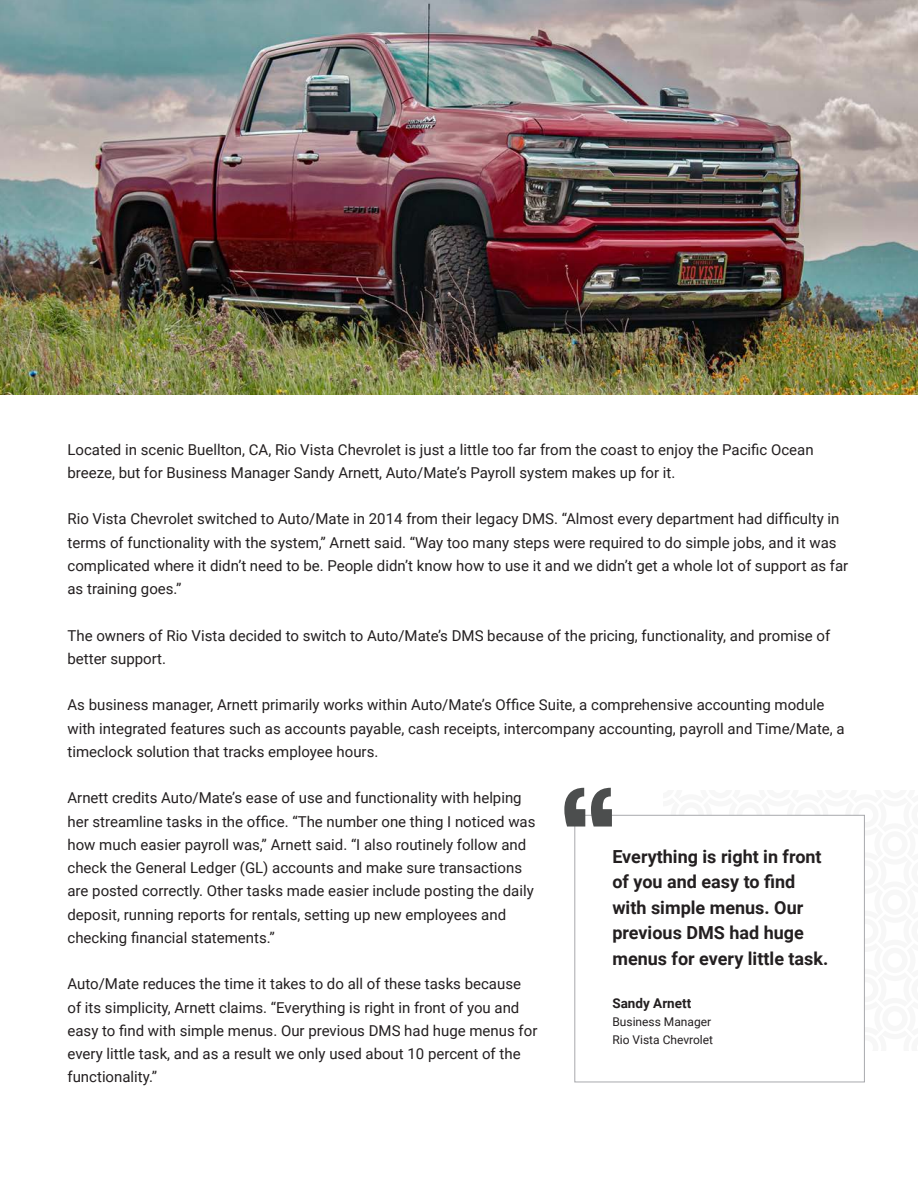
<style>
.page{position:relative;width:918px;height:1188px;background:#fff}
.page>*{position:absolute;margin:0;border:0;box-sizing:border-box;transform-origin:0 0}
.t1{font:600 157.5px "Poppins";color:#4c4e4e}
.t2{font:700 18px/25.5px "Roboto";color:#231f20}
.t3{font:15px/23.2px "Roboto";color:#231f20}
.t4{font:700 13.5px "Roboto";color:#231f20}
.t5{font:12px "Roboto";color:#231f20}
</style>
<div class="page">
<img style="left:0;top:0;width:918px;height:394px">
<div style="left:575px;top:815px;width:290px;height:267px;background:#fff;border:1px solid #a8a9ad"></div>
<p class="t3" style="left:68px;top:437px;width:748px">Located in scenic Buellton, CA, Rio Vista Chevrolet is just a little too far from the coast to enjoy the Pacific Ocean breeze, but for Business Manager Sandy Arnett, Auto/Mate’s Payroll system makes up for it.</p>
<p class="t3" style="left:68px;top:507px;width:782px">Rio Vista Chevrolet switched to Auto/Mate in 2014 from their legacy DMS. “Almost every department had difficulty in terms of functionality with the system,” Arnett said. “Way too many steps were required to do simple jobs, and it was complicated where it didn’t need to be. People didn’t know how to use it and we didn’t get a whole lot of support as far as training goes.”</p>
<p class="t3" style="left:68px;top:623px;width:764px">The owners of Rio Vista decided to switch to Auto/Mate’s DMS because of the pricing, functionality, and promise of better support.</p>
<p class="t3" style="left:68px;top:693px;width:779px">As business manager, Arnett primarily works within Auto/Mate’s Office Suite, a comprehensive accounting module with integrated features such as accounts payable, cash receipts, intercompany accounting, payroll and Time/Mate, a timeclock solution that tracks employee hours.</p>
<p class="t3" style="left:68px;top:786px;width:470px">Arnett credits Auto/Mate’s ease of use and functionality with helping her streamline tasks in the office. “The number one thing I noticed was how much easier payroll was,” Arnett said. “I also routinely follow and check the General Ledger (GL) accounts and make sure transactions are posted correctly. Other tasks made easier include posting the daily deposit, running reports for rentals, setting up new employees and checking financial statements.”</p>
<p class="t3" style="left:68px;top:972px;width:471px">Auto/Mate reduces the time it takes to do all of these tasks because of its simplicity, Arnett claims. “Everything is right in front of you and easy to find with simple menus. Our previous DMS had huge menus for every little task, and as a result we only used about 10 percent of the functionality.”</p>
<p class="t1" style="left:558px;top:771px;width:62px">“</p>
<p class="t2" style="left:612px;top:843px;width:217px">Everything is right in front of you and easy to find with simple menus. Our previous DMS had huge menus for every little task.</p>
<p class="t4" style="left:612px;top:994px;width:80px">Sandy Arnett</p>
<p class="t5" style="left:612px;top:1014px;width:100px">Business Manager</p>
<p class="t5" style="left:612px;top:1032px;width:102px">Rio Vista Chevrolet</p>
</div>
